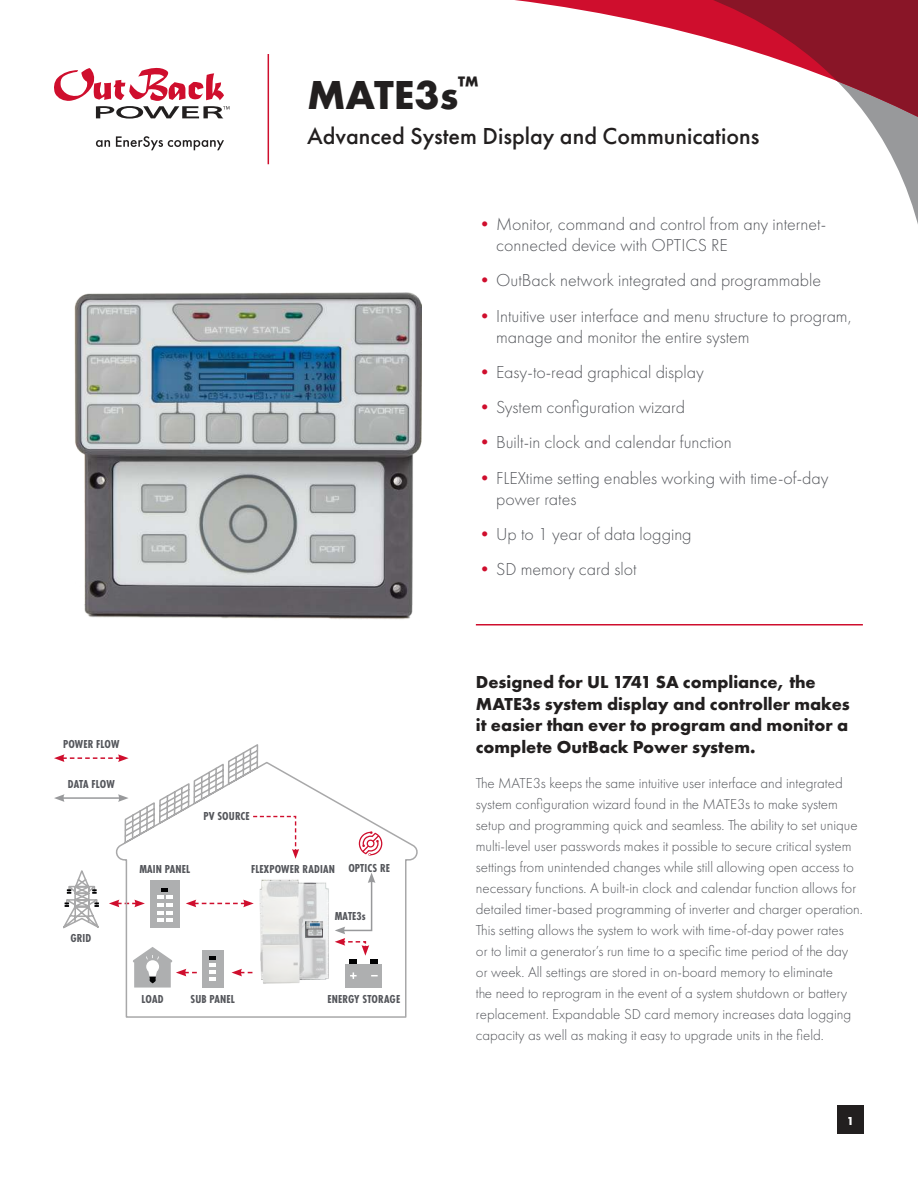
<style>
.page{position:relative;width:918px;height:1188px;background:#fff}
.page>*{position:absolute;margin:0;border:0;box-sizing:border-box;transform-origin:0 0}
.t1{font:700 42px "Futura PT";color:#221f1f}
.t2{font:500 24px "Futura PT";color:#221f1f}
.t3{font:300 18px/21.6px "Futura PT";color:#54565b}
.t4{font:700 18px/21.6px "Futura PT";color:#221f1f}
.t5{font:300 15px/21px "Futura PT";color:#54565b}
.t6{font:700 12px "Futura PT Cond";letter-spacing:.01em;color:#54565b}
.t7{font:700 12px "Futura PT";color:#fff}
.s1{color:#cf0e2d}
</style>
<div class="page">
<hr style="left:268px;top:54px;width:1px;height:110px;background:#cf0e2d">
<div style="left:837px;top:1106px;width:27px;height:28px;background:#221f1f"></div>
<svg style="left:54px;top:68px;width:176px;height:82px"></svg>
<svg style="left:515px;top:0;width:403px;height:215px"></svg>
<svg style="left:676px;top:0;width:242px;height:124px"></svg>
<img style="left:74px;top:293px;width:348px;height:326px">
<hr style="left:476px;top:624px;width:387px;height:1px;background:#cf0e2d">
<svg style="left:54px;top:754px;width:58px;height:8px"></svg>
<hr style="left:62px;top:797px;width:58px;height:2px;background:#98999b">
<svg style="left:54px;top:794px;width:11px;height:8px"></svg>
<svg style="left:63px;top:870px;width:36px;height:59px"></svg>
<svg style="left:112px;top:744px;width:306px;height:274px"></svg>
<svg style="left:109px;top:881px;width:219px;height:107px"></svg>
<img style="left:306px;top:921px;width:17px;height:16px">
<h1 class="t1" style="left:307px;top:77px;width:173px">MATE3s<sup>™</sup></h1>
<h2 class="t2" style="left:307px;top:126px;width:454px">Advanced System Display and Communications</h2>
<p class="t3" style="left:496px;top:214px;width:332px;text-indent:-20px"><span class="s1">•</span> Monitor, command and control from any internet&shy;connected device with OPTICS RE</p>
<p class="t3" style="left:476px;top:271px;width:347px"><span class="s1">•</span> OutBack network integrated and programmable</p>
<p class="t3" style="left:496px;top:306px;width:357px;text-indent:-20px"><span class="s1">•</span> Intuitive user interface and menu structure to program, manage and monitor the entire system</p>
<p class="t3" style="left:476px;top:363px;width:230px"><span class="s1">•</span> Easy-to-read graphical display</p>
<p class="t3" style="left:476px;top:398px;width:211px"><span class="s1">•</span> System configuration wizard</p>
<p class="t3" style="left:476px;top:433px;width:257px"><span class="s1">•</span> Built-in clock and calendar function</p>
<p class="t3" style="left:496px;top:468px;width:334px;text-indent:-20px"><span class="s1">•</span> FLEXtime setting enables working with time-of-day power rates</p>
<p class="t3" style="left:476px;top:525px;width:217px"><span class="s1">•</span> Up to 1 year of data logging</p>
<p class="t3" style="left:476px;top:560px;width:162px"><span class="s1">•</span> SD memory card slot</p>
<p class="t6" style="left:63px;top:739px;width:58px">POWER FLOW</p>
<p class="t6" style="left:68px;top:779px;width:48px">DATA FLOW</p>
<p class="t6" style="left:70px;top:933px;width:22px">GRID</p>
<p class="t6" style="left:203px;top:811px;width:48px">PV SOURCE</p>
<p class="t6" style="left:139px;top:864px;width:52px">MAIN PANEL</p>
<p class="t6" style="left:251px;top:864px;width:140px">FLEXPOWER RADIAN OPTICS RE</p>
<p class="t6" style="left:335px;top:911px;width:32px">MATE3s</p>
<p class="t6" style="left:142px;top:994px;width:23px">LOAD</p>
<p class="t6" style="left:191px;top:994px;width:46px">SUB PANEL</p>
<p class="t6" style="left:327px;top:994px;width:74px">ENERGY STORAGE</p>
<p class="t4" style="left:476px;top:673px;width:376px">Designed for UL 1741 SA compliance, the MATE3s system display and controller makes it easier than ever to program and monitor a complete OutBack Power system.</p>
<p class="t5" style="left:476px;top:773px;width:389px">The MATE3s keeps the same intuitive user interface and integrated system configuration wizard found in the MATE3s to make system setup and programming quick and seamless. The ability to set unique multi-level user passwords makes it possible to secure critical system settings from unintended changes while still allowing open access to necessary functions. A built-in clock and calendar function allows for detailed timer-based programming of inverter and charger operation.<br>This setting allows the system to work with time-of-day power rates<br>or to limit a generator’s run time to a specific time period of the day or week. All settings are stored in on-board memory to eliminate<br>the need to reprogram in the event of a system shutdown or battery replacement. Expandable SD card memory increases data logging capacity as well as making it easy to upgrade units in the field.</p>
<p class="t7" style="left:847px;top:1116px;width:9px">1</p>
</div>
